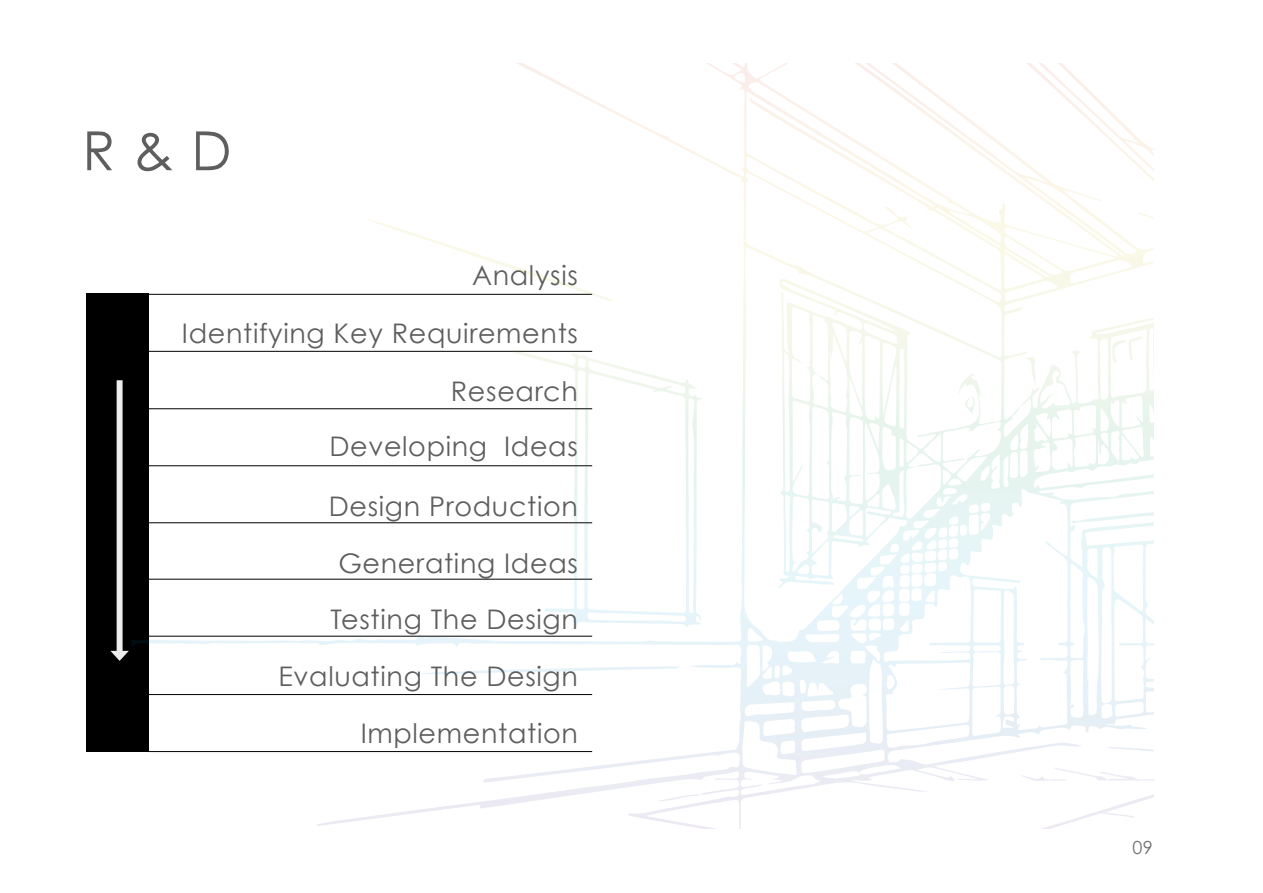
<style>
.page{position:relative;width:1263px;height:893px;background:#fff}
.page>*{position:absolute;margin:0;border:0;box-sizing:border-box;transform-origin:0 0}
.t1{font:54px "Century Gothic";color:#5e5e5e}
.t2{font:27px/57px "Century Gothic";letter-spacing:.025em;color:#5e5e5e;text-align:right}
.t3{font:18px "Century Gothic";color:#706f6f}
</style>
<div class="page">
<div style="left:86px;top:293px;width:63px;height:458px;background:#000"></div>
<hr style="left:149px;top:294px;width:443px;height:1px;background:#000">
<hr style="left:149px;top:351px;width:443px;height:1px;background:#000">
<hr style="left:149px;top:408px;width:443px;height:1px;background:#000">
<hr style="left:149px;top:465px;width:443px;height:1px;background:#000">
<hr style="left:149px;top:522px;width:443px;height:1px;background:#000">
<hr style="left:149px;top:579px;width:443px;height:1px;background:#000">
<hr style="left:149px;top:636px;width:443px;height:1px;background:#000">
<hr style="left:149px;top:694px;width:443px;height:1px;background:#000">
<hr style="left:149px;top:751px;width:443px;height:1px;background:#000">
<svg style="left:110px;top:380px;width:19px;height:281px"></svg>
<svg style="left:734px;top:73px;width:419px;height:655px"></svg>
<svg style="left:421px;top:666px;width:258px;height:8px"></svg>
<svg style="left:367px;top:219px;width:246px;height:82px"></svg>
<svg style="left:1072px;top:500px;width:81px;height:23px"></svg>
<svg style="left:1108px;top:747px;width:45px;height:4px"></svg>
<svg style="left:1025px;top:355px;width:12px;height:31px"></svg>
<svg style="left:1021px;top:768px;width:132px;height:13px"></svg>
<svg style="left:659px;top:794px;width:40px;height:7px"></svg>
<svg style="left:512px;top:350px;width:190px;height:277px"></svg>
<svg style="left:964px;top:396px;width:11px;height:20px"></svg>
<svg style="left:1112px;top:337px;width:31px;height:26px"></svg>
<h1 class="t1" style="left:82px;top:118px;width:151px">R &amp; D</h1>
<p class="t2" style="left:472px;top:247px;width:107px">Analysis</p>
<p class="t2" style="left:182px;top:305px;width:398px">Identifying Key Requirements</p>
<p class="t2" style="left:451px;top:363px;width:129px">Research</p>
<p class="t2" style="left:329px;top:417px;width:250px">Developing Ideas</p>
<p class="t2" style="left:329px;top:477px;width:251px">Design Production</p>
<p class="t2" style="left:338px;top:534px;width:241px">Generating Ideas</p>
<p class="t2" style="left:330px;top:590px;width:249px">Testing The Design</p>
<p class="t2" style="left:278px;top:647px;width:301px">Evaluating The Design<br>Implementation</p>
<p class="t3" style="left:1132px;top:836px;width:22px">09</p>
</div>
